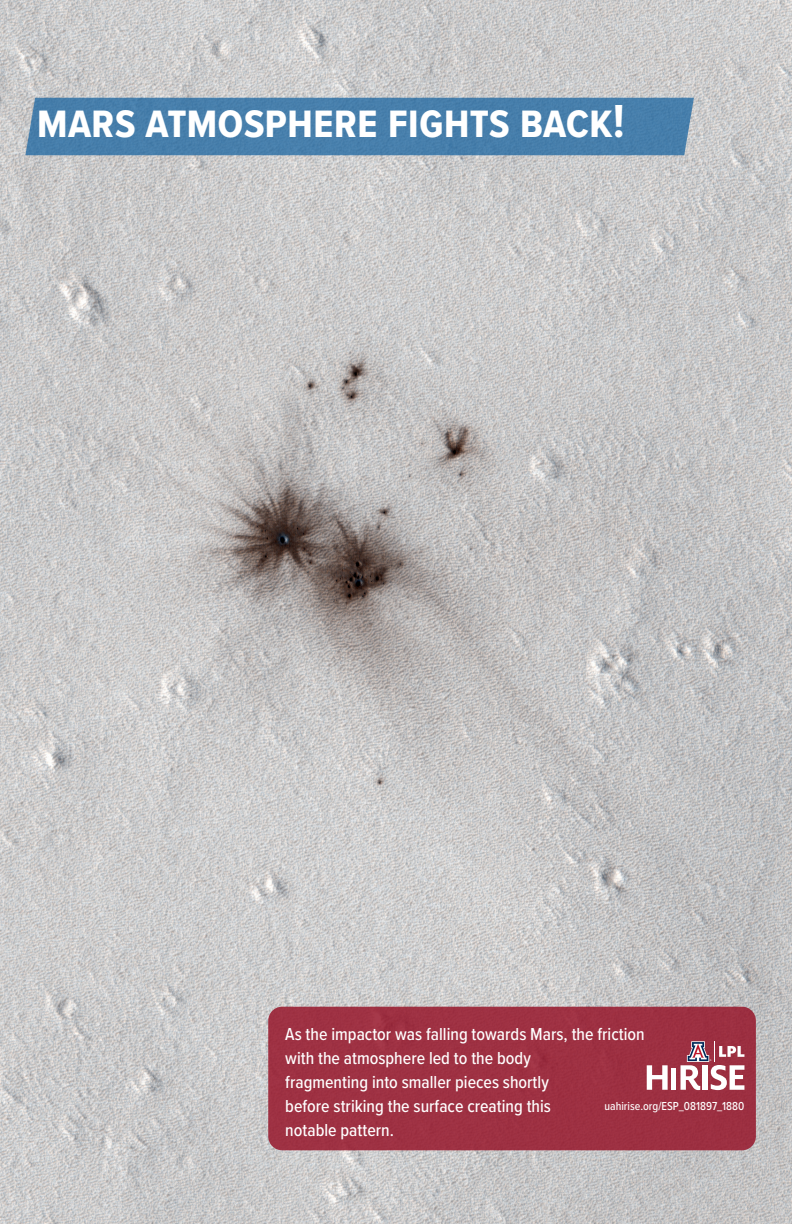
<style>
.page{position:relative;width:792px;height:1224px;background:#fff}
.page>*{position:absolute;margin:0;border:0;box-sizing:border-box;transform-origin:0 0}
.t1{font:700 48px "Proxima Nova Cond";color:#fff}
.t2{font:500 18px/24px "Proxima Nova Cond";color:#fff}
.t3{font:500 12px "Proxima Nova Cond";color:#fff}
</style>
<div class="page">
<img style="left:0;top:0;width:792px;height:1224px">
<div style="left:25px;top:98px;width:669px;height:57px;background:#477fab"></div>
<div style="left:268px;top:1007px;width:488px;height:143px;background:#9e3142;border-radius:14px"></div>
<svg style="left:647px;top:1065px;width:21px;height:25px"></svg>
<hr style="left:672px;top:1068px;width:4px;height:22px;background:#fff">
<svg style="left:681px;top:1041px;width:63px;height:49px"></svg>
<h1 class="t1" style="left:37px;top:99px;width:589px">MARS ATMOSPHERE FIGHTS BACK!</h1>
<p class="t2" style="left:285px;top:1022px;width:361px">As the impactor was falling towards Mars, the friction with the atmosphere led to the body<br>fragmenting into smaller pieces shortly<br>before striking the surface creating this<br>notable pattern.</p>
<p class="t3" style="left:605px;top:1100px;width:141px">uahirise.org/ESP_081897_1880</p>
</div>
